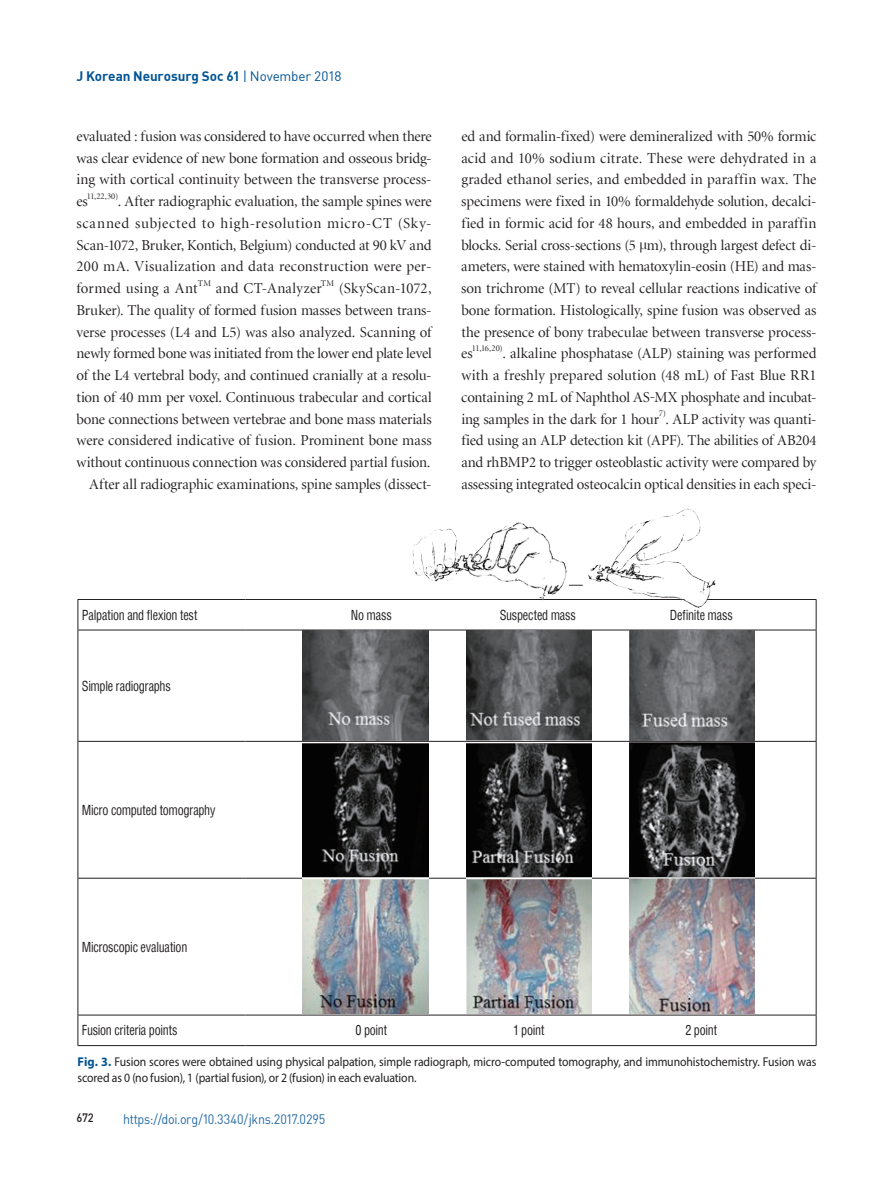
<style>
.page{position:relative;width:893px;height:1191px;background:#fff}
.page>*{position:absolute;margin:0;border:0;box-sizing:border-box;transform-origin:0 0}
.t1{font:15px/21.8px "Minion LT Display";letter-spacing:-.005em;color:#231f20;text-align:justify}
.t2{font:15px "Minion LT Display";letter-spacing:.03em;color:#231f20}
.t3{font:condensed 13.5px "Helvetica";letter-spacing:-.02em;color:#231f20;scale:.9 1}
.t4{font:13.5px "DIN";letter-spacing:-.02em;color:#2369a5;scale:.93 1}
.t5{font:700 13.5px "DIN";letter-spacing:-.005em;color:#005495}
.t6{font:12.75px/16.5px "Myriad Pro";letter-spacing:-.01em;color:#231f20;scale:.92 1}
.t7{font:12px "Dinmed";color:#231f20;scale:.93 1}
.t8{font:8.7px "Minion LT Display";letter-spacing:.005em;color:#231f20}
.s1{font-weight:400}
.s2{font-weight:700;color:#005495}
</style>
<div class="page">
<hr style="left:78px;top:599px;width:168px;height:1px;background:#231f20">
<svg style="left:78px;top:600px;width:1px;height:29px"></svg>
<hr style="left:246px;top:599px;width:570px;height:1px;background:#231f20">
<svg style="left:816px;top:600px;width:1px;height:29px"></svg>
<hr style="left:78px;top:629px;width:168px;height:1px;background:#231f20">
<hr style="left:78px;top:630px;width:1px;height:111px;background:#231f20">
<hr style="left:246px;top:629px;width:570px;height:1px;background:#231f20">
<hr style="left:816px;top:630px;width:1px;height:111px;background:#231f20">
<hr style="left:78px;top:741px;width:168px;height:1px;background:#231f20">
<hr style="left:78px;top:741px;width:1px;height:137px;background:#231f20">
<hr style="left:246px;top:741px;width:570px;height:1px;background:#231f20">
<hr style="left:816px;top:741px;width:1px;height:137px;background:#231f20">
<hr style="left:78px;top:878px;width:168px;height:1px;background:#231f20">
<hr style="left:78px;top:878px;width:1px;height:136px;background:#231f20">
<hr style="left:246px;top:878px;width:570px;height:1px;background:#231f20">
<hr style="left:816px;top:878px;width:1px;height:136px;background:#231f20">
<hr style="left:78px;top:1014px;width:168px;height:1px;background:#231f20">
<hr style="left:78px;top:1015px;width:1px;height:30px;background:#231f20">
<hr style="left:246px;top:1014px;width:570px;height:1px;background:#231f20">
<hr style="left:816px;top:1015px;width:1px;height:30px;background:#231f20">
<hr style="left:78px;top:1045px;width:168px;height:1px;background:#231f20">
<hr style="left:246px;top:1045px;width:570px;height:1px;background:#231f20">
<img style="left:303px;top:630px;width:125px;height:111px">
<img style="left:466px;top:630px;width:125px;height:111px">
<img style="left:630px;top:630px;width:125px;height:246px">
<img style="left:303px;top:743px;width:125px;height:133px">
<img style="left:466px;top:743px;width:125px;height:133px">
<img style="left:303px;top:878px;width:125px;height:135px">
<img style="left:466px;top:878px;width:125px;height:135px">
<img style="left:630px;top:879px;width:125px;height:134px">
<img style="left:412px;top:508px;width:304px;height:100px">
<p class="t5" style="left:76px;top:68px;width:266px">J Korean Neurosurg Soc 61 <span class="s1">| November 2018</span></p>
<p class="t1" style="left:76px;top:126px;width:357px">evaluated : fusion was considered to have occurred when there was clear evidence of new bone formation and osseous bridg&shy;ing with cortical continuity between the transverse process&shy;es</p>
<p class="t8" style="left:87px;top:192px;width:33px">11,22,30)</p>
<p class="t1" style="left:76px;top:191px;width:357px;text-indent:41px">. After radiographic evaluation, the sample spines were scanned subjected to high-resolution micro-CT (Sky-Scan-1072, Bruker, Kontich, Belgium) conducted at 90 kV and 200 mA. Visualization and data reconstruction were per&shy;formed using a Ant</p>
<p class="t8" style="left:198px;top:279px;width:15px">TM</p>
<p class="t2" style="left:216px;top:281px;width:107px">and CT-Analyzer</p>
<p class="t8" style="left:321px;top:279px;width:15px">TM</p>
<p class="t1" style="left:76px;top:278px;width:357px;text-align:right">(SkyScan-1072,<br>Bruker). The quality of formed fusion masses between trans&shy;verse processes (L4 and L5) was also analyzed. Scanning of newly formed bone was initiated from the lower end plate level of the L4 vertebral body, and continued cranially at a resolu&shy;tion of 40 mm per voxel. Continuous trabecular and cortical bone connections between vertebrae and bone mass materials were considered indicative of fusion. Prominent bone mass without continuous connection was considered partial fusion.<br>After all radiographic examinations, spine samples (dissect-</p>
<p class="t1" style="left:461px;top:126px;width:357px">ed and formalin-fixed) were demineralized with 50% formic acid and 10% sodium citrate. These were dehydrated in a graded ethanol series, and embedded in paraffin wax. The specimens were fixed in 10% formaldehyde solution, decalci&shy;fied in formic acid for 48 hours, and embedded in paraffin blocks. Serial cross-sections (5 µm), through largest defect di&shy;ameters, were stained with hematoxylin-eosin (HE) and mas&shy;son trichrome (MT) to reveal cellular reactions indicative of bone formation. Histologically, spine fusion was observed as the presence of bony trabeculae between transverse process&shy;es</p>
<p class="t8" style="left:472px;top:344px;width:32px">11,16,20)</p>
<p class="t1" style="left:461px;top:343px;width:357px;text-indent:41px">. alkaline phosphatase (ALP) staining was performed with a freshly prepared solution (48 mL) of Fast Blue RR1 containing 2 mL of Naphthol AS‐MX phosphate and incubat&shy;ing samples in the dark for 1 hour . ALP activity was quanti-</p>
<p class="t8" style="left:659px;top:409px;width:9px">7)</p>
<p class="t1" style="left:461px;top:430px;width:357px">fied using an ALP detection kit (APF). The abilities of AB204 and rhBMP2 to trigger osteoblastic activity were compared by assessing integrated osteocalcin optical densities in each speci-</p>
<p class="t3" style="left:82px;top:606px;width:130px">Palpation and flexion test</p>
<p class="t3" style="left:351px;top:606px;width:47px">No mass</p>
<p class="t3" style="left:500px;top:606px;width:86px">Suspected mass</p>
<p class="t3" style="left:670px;top:606px;width:71px">Definite mass</p>
<p class="t3" style="left:82px;top:677px;width:100px">Simple radiographs</p>
<p class="t3" style="left:82px;top:801px;width:150px">Micro computed tomography</p>
<p class="t3" style="left:82px;top:938px;width:119px">Microscopic evaluation</p>
<p class="t3" style="left:82px;top:1021px;width:108px">Fusion criteria points</p>
<p class="t3" style="left:355px;top:1021px;width:37px">0 point</p>
<p class="t3" style="left:513px;top:1021px;width:36px">1 point</p>
<p class="t3" style="left:685px;top:1021px;width:37px">2 point</p>
<p class="t6" style="left:78px;top:1052px;width:804px"><span class="s2">Fig. 3.</span> Fusion scores were obtained using physical palpation, simple radiograph, micro-computed tomography, and immunohistochemistry. Fusion was scored as 0 (no fusion), 1 (partial fusion), or 2 (fusion) in each evaluation.</p>
<p class="t7" style="left:77px;top:1109px;width:20px">672</p>
<p class="t4" style="left:123px;top:1110px;width:219px">https://doi.org/10.3340/jkns.2017.0295</p>
</div>
